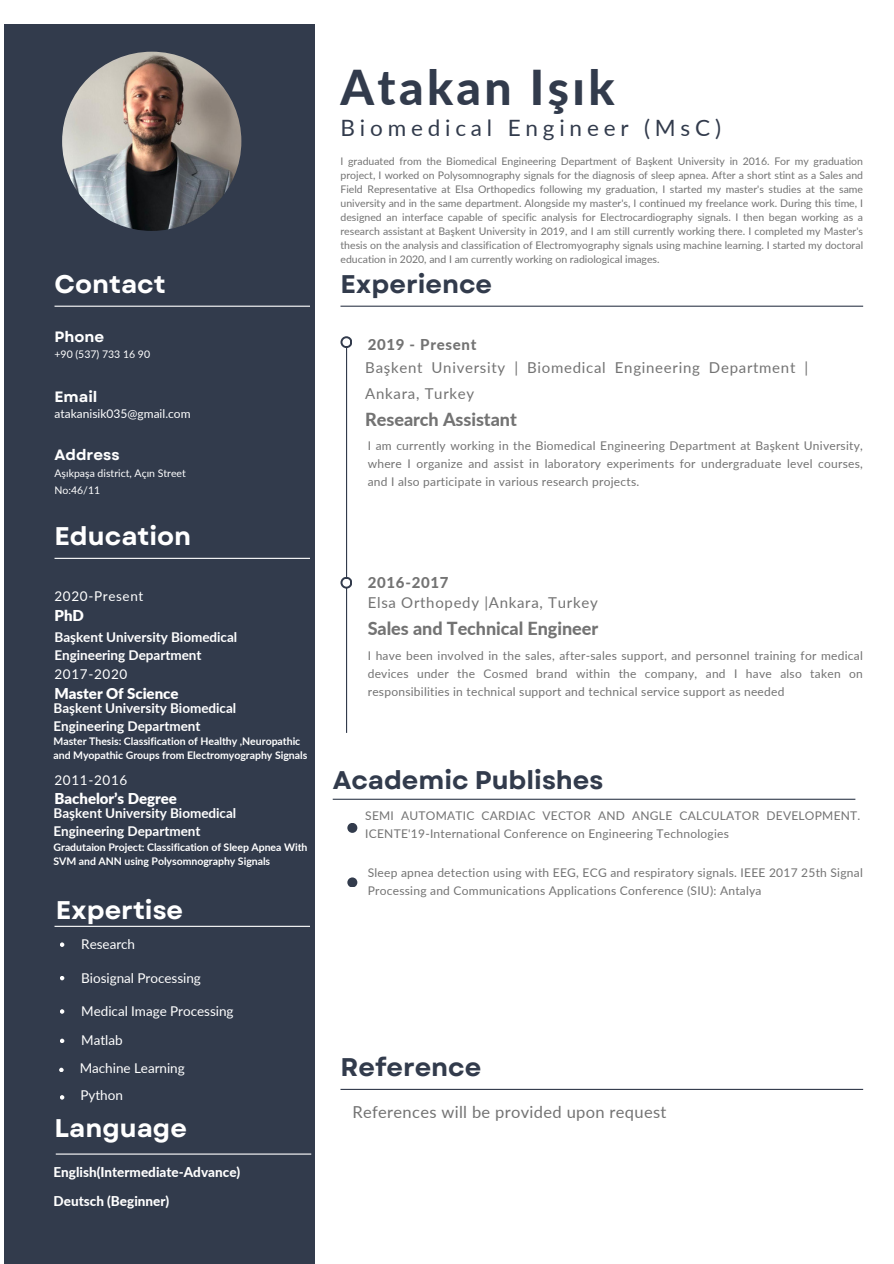
<style>
.page{position:relative;width:894px;height:1264px;background:#fff}
.page>*{position:absolute;margin:0;border:0;box-sizing:border-box;transform-origin:0 0}
.t1{font:800 48px "Lato";letter-spacing:.07em;color:#323b4c}
.t2{font:700 25.5px "Garet";color:#323b4c}
.t3{font:700 25.5px "Garet";color:#fff}
.t4{font:22.5px "Lato";letter-spacing:.215em;color:#323b4c}
.t5{font:800 18px "Lato";letter-spacing:-.005em;color:#737373}
.t6{font:16.5px "Lato";letter-spacing:.02em;color:#737373}
.t7{font:15px/25.8px "Lato";letter-spacing:.045em;color:#737373}
.t8{font:900 15px "Lato";letter-spacing:-.005em;color:#fff}
.t9{font:800 15px "Lato";letter-spacing:.045em;color:#737373}
.t10{font:700 15px "Garet";color:#fff}
.t11{font:700 13.5px/18px "Lato";letter-spacing:-.005em;color:#fff}
.t12{font:13.5px "Lato";letter-spacing:-.005em;color:#fff}
.t13{font:800 13.5px "Lato";color:#fff}
.t14{font:13.5px "Lato";letter-spacing:.045em;color:#fff}
.t15{font:12px/18px "Lato";letter-spacing:.02em;color:#737373;text-align:justify}
.t16{font:12px "Lato";color:#fff}
.t17{font:10.5px/14px "Lato";color:#737373;text-align:justify}
.t18{font:700 10.5px/14px "Lato";letter-spacing:-.005em;color:#fff}
.t19{font:10.5px/17.5px "Lato";color:#fff}
</style>
<div class="page">
<div style="left:4px;top:24px;width:310px;height:1239px;background:#323b4c"></div>
<hr style="left:54px;top:305px;width:256px;height:2px;background:#fff">
<hr style="left:54px;top:558px;width:256px;height:1px;background:#fff">
<hr style="left:340px;top:305px;width:522px;height:2px;background:#323b4c">
<hr style="left:346px;top:342px;width:1px;height:391px;background:#323b4c">
<svg style="left:340px;top:336px;width:12px;height:12px"></svg>
<div style="left:342px;top:338px;width:8px;height:8px;background:#fff;border-radius:50%"></div>
<svg style="left:340px;top:576px;width:12px;height:12px"></svg>
<div style="left:342px;top:578px;width:8px;height:8px;background:#fff;border-radius:50%"></div>
<hr style="left:340px;top:1088px;width:522px;height:1px;background:#323b4c">
<img style="left:62px;top:52px;width:179px;height:179px;border-radius:50%">
<svg style="left:60px;top:942px;width:4px;height:4px"></svg>
<svg style="left:60px;top:976px;width:4px;height:4px"></svg>
<svg style="left:60px;top:1009px;width:4px;height:4px"></svg>
<svg style="left:60px;top:1038px;width:4px;height:5px"></svg>
<svg style="left:59px;top:1067px;width:5px;height:5px"></svg>
<hr style="left:54px;top:925px;width:256px;height:1px;background:#fff">
<hr style="left:56px;top:1153px;width:255px;height:1px;background:#fff">
<svg style="left:60px;top:1095px;width:4px;height:4px"></svg>
<hr style="left:332px;top:798px;width:523px;height:1px;background:#323b4c">
<div style="left:347px;top:822px;width:10px;height:10px;background:#323b4c;border-radius:50%"></div>
<div style="left:347px;top:877px;width:10px;height:10px;background:#323b4c;border-radius:50%"></div>
<p class="t3" style="left:54px;top:265px;width:113px">Contact</p>
<p class="t10" style="left:54px;top:325px;width:51px">Phone</p>
<p class="t19" style="left:54px;top:345px;width:97px">+90 (537) 733 16 90</p>
<p class="t10" style="left:54px;top:385px;width:44px">Email</p>
<p class="t16" style="left:54px;top:406px;width:137px">atakanisik035@gmail.com</p>
<p class="t10" style="left:54px;top:443px;width:67px">Address</p>
<p class="t19" style="left:54px;top:464px;width:133px">Aşıkpaşa district, Açın Street<br>No:46/11</p>
<p class="t3" style="left:54px;top:517px;width:138px">Education</p>
<p class="t14" style="left:54px;top:588px;width:90px">2020-Present</p>
<p class="t8" style="left:54px;top:606px;width:31px">PhD</p>
<p class="t11" style="left:54px;top:627px;width:184px">Başkent University Biomedical<br>Engineering Department</p>
<p class="t14" style="left:54px;top:666px;width:74px">2017-2020</p>
<p class="t8" style="left:54px;top:683px;width:125px">Master Of Science</p>
<p class="t11" style="left:53px;top:698px;width:184px">Başkent University Biomedical<br>Engineering Department</p>
<p class="t18" style="left:53px;top:734px;width:255px">Master Thesis: Classification of Healthy ,Neuropathic and Myopathic Groups from Electromyography Signals</p>
<p class="t14" style="left:54px;top:771px;width:74px">2011-2016</p>
<p class="t8" style="left:54px;top:789px;width:124px">Bachelor’s Degree</p>
<p class="t11" style="left:53px;top:804px;width:184px">Başkent University Biomedical<br>Engineering Department</p>
<p class="t18" style="left:53px;top:840px;width:255px">Gradutaion Project: Classification of Sleep Apnea With<br>SVM and ANN using Polysomnography Signals</p>
<p class="t3" style="left:56px;top:892px;width:129px">Expertise</p>
<p class="t12" style="left:81px;top:935px;width:55px">Research</p>
<p class="t12" style="left:81px;top:969px;width:121px">Biosignal Processing</p>
<p class="t12" style="left:81px;top:1002px;width:154px">Medical Image Processing</p>
<p class="t12" style="left:81px;top:1032px;width:43px">Matlab</p>
<p class="t12" style="left:80px;top:1059px;width:106px">Machine Learning</p>
<p class="t12" style="left:80px;top:1086px;width:44px">Python</p>
<p class="t3" style="left:54px;top:1109px;width:134px">Language</p>
<p class="t13" style="left:53px;top:1163px;width:188px">English(Intermediate-Advance)</p>
<p class="t13" style="left:53px;top:1192px;width:117px">Deutsch (Beginner)</p>
<p class="t1" style="left:340px;top:58px;width:275px">Atakan Işık</p>
<p class="t4" style="left:340px;top:113px;width:382px">Biomedical Engineer (MsC)</p>
<p class="t17" style="left:340px;top:154px;width:524px">I graduated from the Biomedical Engineering Department of Başkent University in 2016. For my graduation project, I worked on Polysomnography signals for the diagnosis of sleep apnea. After a short stint as a Sales and Field Representative at Elsa Orthopedics following my graduation, I started my master's studies at the same university and in the same department. Alongside my master's, I continued my freelance work. During this time, I designed an interface capable of specific analysis for Electrocardiography signals. I then began working as a research assistant at Başkent University in 2019, and I am still currently working there. I completed my Master's thesis on the analysis and classification of Electromyography signals using machine learning. I started my doctoral education in 2020, and I am currently working on radiological images.</p>
<p class="t2" style="left:340px;top:265px;width:153px">Experience</p>
<p class="t9" style="left:367px;top:335px;width:110px">2019 - Present</p>
<p class="t7" style="left:365px;top:355px;width:444px">Başkent University | Biomedical Engineering Department |<br>Ankara, Turkey</p>
<p class="t5" style="left:365px;top:408px;width:153px">Research Assistant</p>
<p class="t15" style="left:367px;top:436px;width:496px">I am currently working in the Biomedical Engineering Department at Başkent University, where I organize and assist in laboratory experiments for undergraduate level courses, and I also participate in various research projects.</p>
<p class="t9" style="left:367px;top:573px;width:82px">2016-2017</p>
<p class="t7" style="left:367px;top:589px;width:231px">Elsa Orthopedy |Ankara, Turkey</p>
<p class="t5" style="left:367px;top:617px;width:232px">Sales and Technical Engineer</p>
<p class="t15" style="left:367px;top:646px;width:496px">I have been involved in the sales, after-sales support, and personnel training for medical devices under the Cosmed brand within the company, and I have also taken on responsibilities in technical support and technical service support as needed</p>
<p class="t2" style="left:332px;top:761px;width:272px">Academic Publishes</p>
<p class="t15" style="left:365px;top:806px;width:496px">SEMI AUTOMATIC CARDIAC VECTOR AND ANGLE CALCULATOR DEVELOPMENT.<br>ICENTE'19-International Conference on Engineering Technologies</p>
<p class="t15" style="left:367px;top:863px;width:496px">Sleep apnea detection using with EEG, ECG and respiratory signals. IEEE 2017 25th Signal<br>Processing and Communications Applications Conference (SIU): Antalya</p>
<p class="t2" style="left:340px;top:1048px;width:142px">Reference</p>
<p class="t6" style="left:352px;top:1101px;width:315px">References will be provided upon request</p>
</div>
